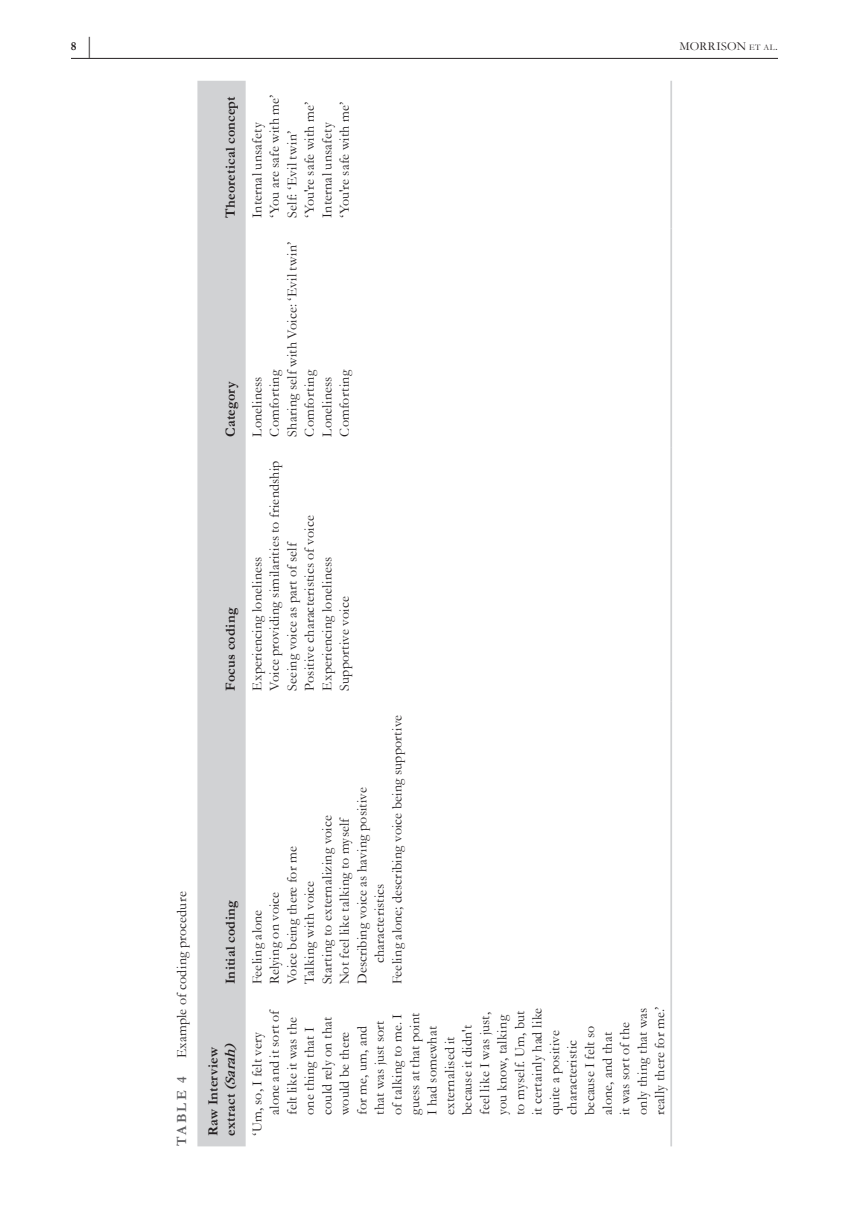
<style>
.page{position:relative;width:849px;height:1221px;background:#fff}
.page>*{position:absolute;margin:0;border:0;box-sizing:border-box;transform-origin:0 0}
.t1{font:14px/17.5px "Garamond";letter-spacing:.015em;color:#231f20}
.t2{font:700 14px/17.5px "Garamond";letter-spacing:.015em;color:#231f20}
.t3{font:700 14px "Garamond";color:#636366}
.t4{font:12.25px "Garamond";letter-spacing:.02em;color:#231f20}
.t5{font:700 12.25px "Garamond";color:#231f20}
.s1{font-size:23.62px}
.s2{font-size:8.58px}
.s3{font-style:italic}
</style>
<div class="page">
<hr style="left:71px;top:58px;width:706px;height:1px;background:#231f20">
<svg style="left:197px;top:81px;width:48px;height:1065px;background:#d5d6d8"></svg>
<hr style="left:670px;top:994px;width:2px;height:152px;background:#d1d2d4">
<hr style="left:670px;top:701px;width:2px;height:293px;background:#d1d2d4">
<hr style="left:670px;top:447px;width:2px;height:254px;background:#d1d2d4">
<hr style="left:670px;top:228px;width:2px;height:219px;background:#d1d2d4">
<hr style="left:670px;top:81px;width:2px;height:147px;background:#d1d2d4">
<p class="t5" style="left:71px;top:38px;width:23px">8 <span class="s1">|</span></p>
<p class="t4" style="left:679px;top:38px;width:100px">MORRISON <span class="s2">et al</span>.</p>
<p class="t1" style="left:172px;top:1058px;width:168px;rotate:-90deg">Example of coding procedure</p>
<p class="t3" style="left:172px;top:1146px;width:72px;rotate:-90deg">TABLE 4</p>
<p class="t2" style="left:222px;top:218px;width:123px;rotate:-90deg">Theoretical concept</p>
<p class="t2" style="left:222px;top:436px;width:57px;rotate:-90deg">Category</p>
<p class="t2" style="left:222px;top:690px;width:84px;rotate:-90deg">Focus coding</p>
<p class="t2" style="left:222px;top:984px;width:86px;rotate:-90deg">Initial coding</p>
<p class="t2" style="left:204px;top:1135px;width:95px;rotate:-90deg">Raw Interview extract <span class="s3">(Sarah)</span></p>
<p class="t1" style="left:248px;top:218px;width:125px;rotate:-90deg">Internal unsafety ‘You are safe with me’<br>Self: ‘Evil twin’ ‘You're safe with me’<br>Internal unsafety ‘You're safe with me’</p>
<p class="t1" style="left:248px;top:436px;width:196px;rotate:-90deg">Loneliness<br>Comforting<br>Sharing self with Voice: ‘Evil twin’<br>Comforting<br>Loneliness<br>Comforting</p>
<p class="t1" style="left:248px;top:690px;width:231px;rotate:-90deg">Experiencing loneliness<br>Voice providing similarities to friendship<br>Seeing voice as part of self<br>Positive characteristics of voice<br>Experiencing loneliness<br>Supportive voice</p>
<p class="t1" style="left:353px;top:984px;width:199px;rotate:-90deg">Describing voice as having positive</p>
<p class="t1" style="left:318px;top:984px;width:170px;rotate:-90deg">Starting to externalizing voice</p>
<p class="t1" style="left:335px;top:984px;width:169px;rotate:-90deg">Not feel like talking to myself</p>
<p class="t1" style="left:283px;top:984px;width:139px;rotate:-90deg">Voice being there for me</p>
<p class="t1" style="left:300px;top:984px;width:105px;rotate:-90deg">Talking with voice</p>
<p class="t1" style="left:370px;top:963px;width:81px;rotate:-90deg">characteristics</p>
<p class="t1" style="left:265px;top:984px;width:94px;rotate:-90deg">Relying on voice</p>
<p class="t1" style="left:248px;top:984px;width:76px;rotate:-90deg">Feeling alone</p>
<p class="t1" style="left:388px;top:984px;width:271px;rotate:-90deg">Feeling alone; describing voice being supportive</p>
<p class="t1" style="left:248px;top:1114px;width:110px;text-indent:-21px;rotate:-90deg">‘Um, so, I felt very alone and it sort of felt like it was the one thing that I could rely on that would be there<br>for me, um, and that was just sort of talking to me. I guess at that point<br>I had somewhat externalised it because it didn't feel like I was just, you know, talking to myself. Um, but it certainly had like quite a positive characteristic because I felt so alone, and that<br>it was sort of the only thing that was really there for me.’</p>
</div>
